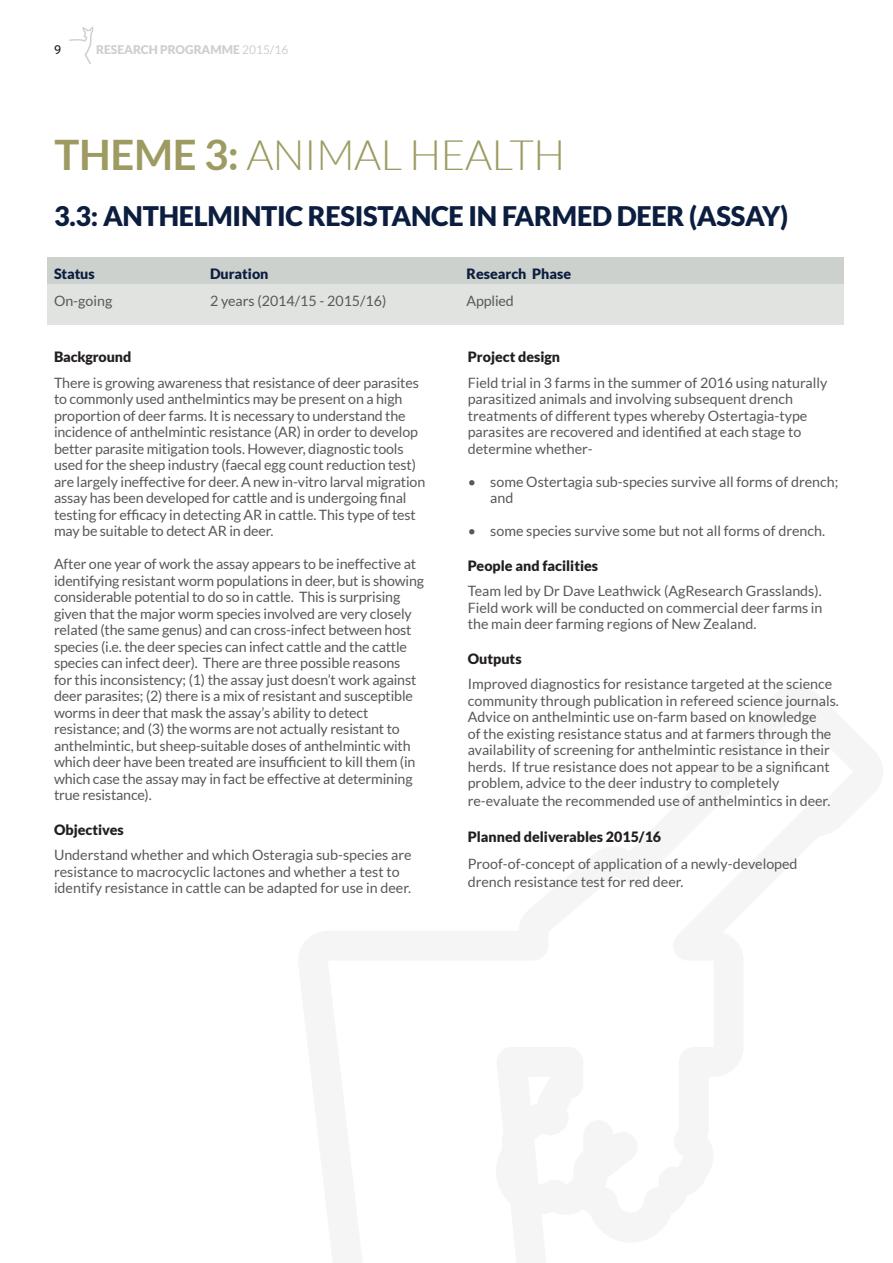
<style>
.page{position:relative;width:893px;height:1263px;background:#fff}
.page>*{position:absolute;margin:0;border:0;box-sizing:border-box;transform-origin:0 0}
.t1{font:300 42px "Lato";letter-spacing:-.01em;color:#9d9b62}
.t2{font:900 27px "Lato";letter-spacing:-.01em;color:#0c1e40}
.t3{font:14.25px/16.5px "Lato";letter-spacing:-.01em;color:#57585a}
.t4{font:900 14.25px "Lato";color:#231f20}
.t5{font:900 14.25px "Lato";color:#0c1e40}
.t6{font:900 12px "Lato";color:#cdd1cd}
.t7{font:12px "Aller";color:#231f20}
.s1{font-weight:400}
.s2{font-weight:700}
</style>
<div class="page">
<svg style="left:69px;top:26px;width:25px;height:38px"></svg>
<div style="left:47px;top:257px;width:797px;height:68px;background:#e1e3e1"></div>
<div style="left:47px;top:257px;width:797px;height:27px;background:#cdd1cd"></div>
<p class="t7" style="left:54px;top:42px;width:9px">9</p>
<p class="t6" style="left:96px;top:42px;width:194px">Research programme <span class="s1">2015/16</span></p>
<h1 class="t1" style="left:55px;top:132px;width:380px"><span class="s2">THEME 3:</span> ANIMAL HEALT</h1>
<h1 class="t1" style="left:534px;top:132px;width:33px">H</h1>
<h2 class="t2" style="left:54px;top:201px;width:106px">3.3: Anthel</h2>
<h2 class="t2" style="left:208px;top:201px;width:426px">mintic resistance in farmed dee</h2>
<h2 class="t2" style="left:666px;top:201px;width:123px">r (assay)</h2>
<p class="t5" style="left:54px;top:265px;width:42px">Status</p>
<p class="t5" style="left:210px;top:265px;width:60px">Duration</p>
<p class="t5" style="left:466px;top:265px;width:106px">Research Phase</p>
<p class="t3" style="left:54px;top:293px;width:60px">On-going</p>
<p class="t3" style="left:210px;top:293px;width:178px">2 years (2014/15 - 2015/16)</p>
<p class="t3" style="left:466px;top:293px;width:49px">Applied</p>
<p class="t4" style="left:54px;top:348px;width:79px">Background</p>
<p class="t3" style="left:54px;top:374px;width:373px">There is growing awareness that resistance of deer parasites to commonly used anthelmintics may be present on a high proportion of deer farms. It is necessary to understand the incidence of anthelmintic resistance (AR) in order to develop better parasite mitigation tools. However, diagnostic tools used for the sheep industry (faecal egg count reduction test) are largely ineffective for deer. A new in-vitro larval migration assay has been developed for cattle and is undergoing final testing for efficacy in detecting AR in cattle. This type of test may be suitable to detect AR in deer.</p>
<p class="t3" style="left:54px;top:555px;width:372px">After one year of work the assay appears to be ineffective at identifying resistant worm populations in deer, but is showing considerable potential to do so in cattle. This is surprising given that the major worm species involved are very closely related (the same genus) and can cross-infect between host species (i.e. the deer species can infect cattle and the cattle species can infect deer). There are three possible reasons<br>for this inconsistency; (1) the assay just doesn’t work against deer parasites; (2) there is a mix of resistant and susceptible worms in deer that mask the assay’s ability to detect resistance; and (3) the worms are not actually resistant to anthelmintic, but sheep-suitable doses of anthelmintic with which deer have been treated are insufficient to kill them (in which case the assay may in fact be effective at determining true resistance).</p>
<p class="t4" style="left:54px;top:821px;width:71px">Objectives</p>
<p class="t3" style="left:54px;top:847px;width:359px">Understand whether and which Osteragia sub-species are resistance to macrocyclic lactones and whether a test to identify resistance in cattle can be adapted for use in deer.</p>
<p class="t4" style="left:468px;top:348px;width:94px">Project design</p>
<p class="t3" style="left:468px;top:374px;width:361px">Field trial in 3 farms in the summer of 2016 using naturally parasitized animals and involving subsequent drench treatments of different types whereby Ostertagia-type parasites are recovered and identified at each stage to determine whether-</p>
<p class="t3" style="left:490px;top:473px;width:350px;text-indent:-23px">• some Ostertagia sub-species survive all forms of drench; and</p>
<p class="t3" style="left:468px;top:523px;width:359px">• some species survive some but not all forms of drench.</p>
<p class="t4" style="left:468px;top:557px;width:132px">People and facilities</p>
<p class="t3" style="left:468px;top:583px;width:356px;text-align:justify">Team led by Dr Dave Leathwick (AgResearch Grasslands).<br>Field work will be conducted on commercial deer farms in the main deer farming regions of New Zealand.</p>
<p class="t4" style="left:468px;top:650px;width:55px">Outputs</p>
<p class="t3" style="left:468px;top:676px;width:373px">Improved diagnostics for resistance targeted at the science community through publication in refereed science journals.<br>Advice on anthelmintic use on-farm based on knowledge<br>of the existing resistance status and at farmers through the availability of screening for anthelmintic resistance in their herds. If true resistance does not appear to be a significant problem, advice to the deer industry to completely</p>
<p class="t3" style="left:468px;top:793px;width:364px">re-evaluate the recommended use of anthelmintics in deer.</p>
<p class="t4" style="left:468px;top:828px;width:195px">Planned deliverables 2015/16</p>
<p class="t3" style="left:468px;top:855px;width:331px;line-height:18px">Proof-of-concept of application of a newly-developed drench resistance test for red deer.</p>
</div>
